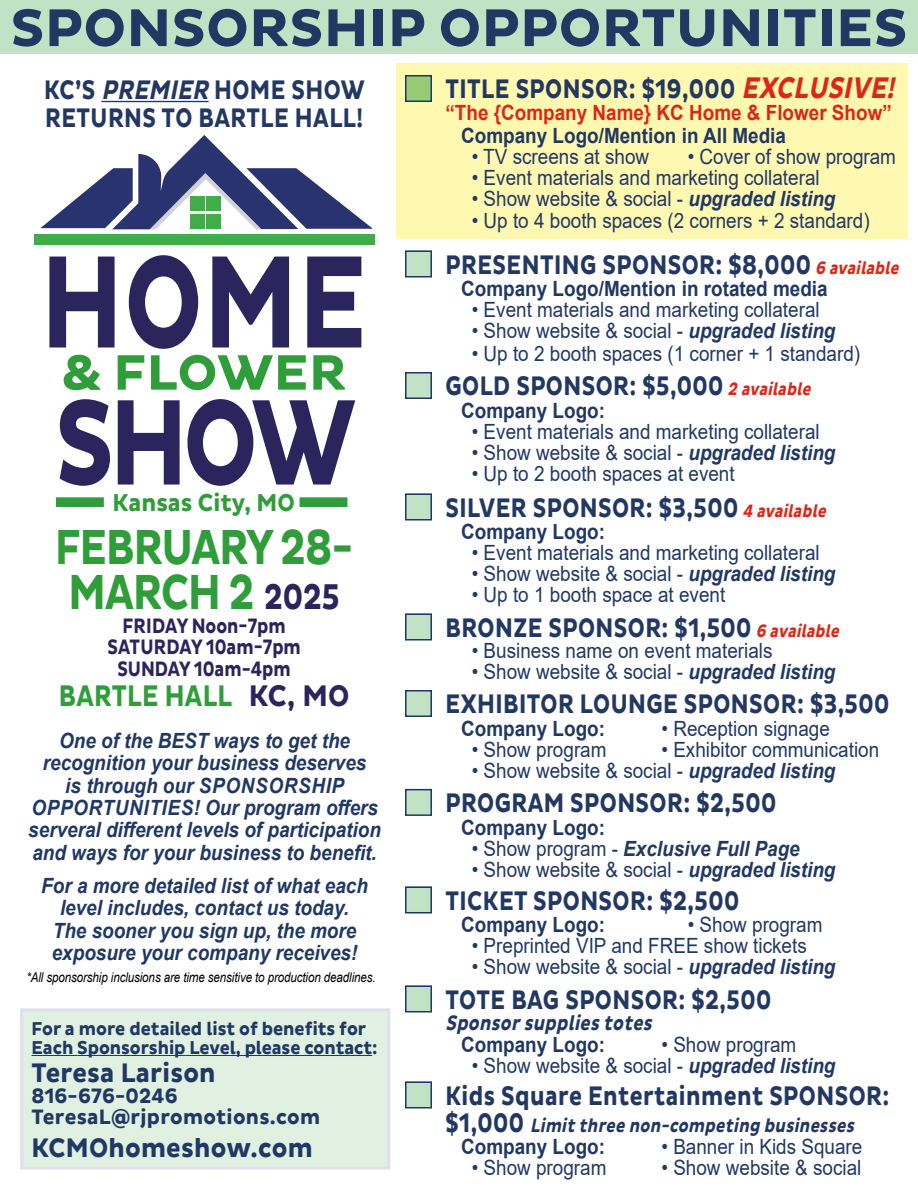
<style>
.page{position:relative;width:918px;height:1188px;background:#fff}
.page>*{position:absolute;margin:0;border:0;box-sizing:border-box;transform-origin:0 0}
.t1{font:700 133.8px "Pluto Sans W04";color:#2c245d;scale:.74 1}
.t2{font:700 123.9px "Pluto Sans W04";color:#2c245d;scale:.76 1}
.t3{font:700 54px "Pluto Sans W04";letter-spacing:.01em;color:#223863}
.t4{font:700 50.55px "Pluto Sans W04";letter-spacing:.015em;color:#2f9e3a}
.t5{font:700 49.5px/45px "Pluto Sans W04";letter-spacing:-.02em;color:#2f9e3a;scale:.8 1}
.t6{font:700 30px "Pluto Sans W04";letter-spacing:.015em;color:#2f9e3a;scale:.8 1}
.t7{font:700 27px/28.5px "Pluto Sans W04";letter-spacing:.02em;color:#223863;scale:.8 1}
.t8{font:700 27px "Pluto Sans W04";letter-spacing:.01em;color:#203864;scale:.9 1}
.t9{font:700 24.6px "Pluto Sans W04";color:#2f9e3a;scale:.9 1}
.t10{font:21px "Arial";color:#203864;scale:.9 1}
.t11{font:italic 700 21px/22.5px "Arial";color:#203864;text-align:center;scale:.9 1}
.t12{font:700 21px "Arial";color:#203864;scale:.9 1}
.t13{font:700 21px/21.5px "Pluto Sans W04";color:#2c245d;text-align:center;scale:.8 1}
.t14{font:700 21px/21px "Pluto Sans W04";letter-spacing:.015em;color:#203864;scale:.9 1}
.t15{font:700 21px "Arial";color:#de2516;scale:.9 1}
.t16{font:italic 700 21px "Pluto Sans W04";color:#223863;scale:.8 1}
.t17{font:italic 700 19.35px "Pluto Sans W04";color:#223863;scale:.8 1}
.t18{font:700 18.75px/18.8px "Pluto Sans W04";letter-spacing:-.005em;color:#203864;scale:.9 1}
.t19{font:italic 13.5px "Arial";letter-spacing:-.01em;color:#000;scale:.86 1}
.s1{font-style:italic}
.s2{font-size:36px;color:#2c245d}
.s3{color:#2c245d}
.s4{font-style:italic;font-size:30px;color:#de2516}
.s5{font-weight:700;font-style:italic}
.s6{font-style:italic;font-size:18px;color:#de2516}
.s7{font-weight:400;font-style:normal}
.s8{font-style:normal;font-size:27px}
</style>
<div class="page">
<div style="left:20px;top:1008px;width:370px;height:162px;background:#e0f0e1"></div>
<div style="left:0;top:0;width:918px;height:54px;background:#c1e2c4"></div>
<hr style="left:32px;top:1055px;width:45px;height:1px;background:#203864">
<hr style="left:77px;top:1055px;width:109px;height:1px;background:#203864">
<hr style="left:186px;top:1055px;width:186px;height:1px;background:#203864">
<div style="left:34px;top:235px;width:341px;height:10px;background:#41ad49"></div>
<svg style="left:40px;top:135px;width:333px;height:94px"></svg>
<div style="left:56px;top:497px;width:48px;height:10px;background:#2f9e3a"></div>
<div style="left:300px;top:497px;width:47px;height:10px;background:#2f9e3a"></div>
<hr style="left:101px;top:101px;width:108px;height:1px;background:#223863">
<div style="left:405px;top:614px;width:27px;height:26px;background:#c1e2c4"></div>
<div style="left:405px;top:614px;width:27px;height:27px;border:2px solid #203864"></div>
<div style="left:405px;top:690px;width:27px;height:27px;background:#c1e2c4"></div>
<div style="left:405px;top:690px;width:27px;height:27px;border:2px solid #203864"></div>
<div style="left:405px;top:789px;width:27px;height:25px;background:#c1e2c4"></div>
<div style="left:405px;top:789px;width:27px;height:27px;border:2px solid #203864"></div>
<div style="left:405px;top:886px;width:27px;height:28px;background:#c1e2c4"></div>
<div style="left:405px;top:886px;width:27px;height:27px;border:2px solid #203864"></div>
<div style="left:405px;top:986px;width:27px;height:26px;background:#c1e2c4"></div>
<div style="left:405px;top:986px;width:27px;height:26px;border:2px solid #203864"></div>
<div style="left:405px;top:1082px;width:27px;height:26px;background:#c1e2c4"></div>
<div style="left:405px;top:1082px;width:27px;height:27px;border:2px solid #203864"></div>
<div style="left:405px;top:494px;width:27px;height:26px;background:#c1e2c4"></div>
<div style="left:405px;top:493px;width:27px;height:27px;border:2px solid #203864"></div>
<div style="left:405px;top:372px;width:27px;height:27px;background:#c1e2c4"></div>
<div style="left:405px;top:372px;width:27px;height:27px;border:2px solid #203864"></div>
<div style="left:405px;top:250px;width:27px;height:28px;background:#c1e2c4"></div>
<div style="left:405px;top:250px;width:27px;height:27px;border:2px solid #203864"></div>
<div style="left:396px;top:64px;width:512px;height:175px;background:#fff8b0"></div>
<div style="left:405px;top:75px;width:27px;height:27px;background:#97cb75"></div>
<div style="left:405px;top:75px;width:27px;height:27px;border:2px solid #203864"></div>
<h3 class="t3" style="left:11px;top:-3px;width:898px">SPONSORSHIP OPPORTUNITIES</h3>
<p class="t7" style="left:44px;top:76px;width:402px">KC’S <span class="s1">PREMIER</span> HOME SHOW<br>RETURNS TO BARTLE HALL!</p>
<h1 class="t1" style="left:41px;top:226px;width:441px">HOME</h1>
<h3 class="t4" style="left:61px;top:344px;width:287px">&amp; FLOWER</h3>
<h2 class="t2" style="left:55px;top:372px;width:397px">SHOW</h2>
<p class="t9" style="left:113px;top:488px;width:204px">Kansas City, MO</p>
<h3 class="t5" style="left:55px;top:526px;width:374px">FEBRUARY 28-<br>MARCH 2 <span class="s2">2025</span></h3>
<p class="t13" style="left:107px;top:616px;width:243px">FRIDAY Noon-7pm<br>SATURDAY 10am-7pm<br>SUNDAY 10am-4pm</p>
<h3 class="t6" style="left:59px;top:678px;width:365px">BARTLE HALL <span class="s3">KC, MO</span></h3>
<p class="t11" style="left:28px;top:730px;width:393px">One of the BEST ways to get the recognition your business deserves<br>is through our SPONSORSHIP OPPORTUNITIES! Our program offers serveral different levels of participation and ways for your business to benefit.</p>
<p class="t11" style="left:41px;top:875px;width:364px">For a more detailed list of what each level includes, contact us today.<br>The sooner you sign up, the more exposure your company receives!</p>
<p class="t19" style="left:26px;top:968px;width:408px">*All sponsorship inclusions are time sensitive to production deadlines.</p>
<p class="t18" style="left:32px;top:1020px;width:386px">For a more detailed list of benefits for<br>Each Sponsorship Level, please contact:</p>
<p class="t8" style="left:32px;top:1058px;width:206px">Teresa Larison</p>
<p class="t14" style="left:32px;top:1086px;width:322px">816-676-0246<br>TeresaL@rjpromotions.com</p>
<p class="t8" style="left:32px;top:1133px;width:314px">KCMOhomeshow.com</p>
<p class="t7" style="left:446px;top:75px;width:571px">TITLE SPONSOR: $19,000 <span class="s4">EXCLUSIVE!</span></p>
<p class="t15" style="left:446px;top:98px;width:497px">“The {Company Name} KC Home &amp; Flower Show”</p>
<p class="t12" style="left:461px;top:121px;width:362px">Company Logo/Mention in All Media</p>
<p class="t10" style="left:472px;top:142px;width:199px">• TV screens at show</p>
<p class="t10" style="left:688px;top:142px;width:233px">• Cover of show program</p>
<p class="t10" style="left:472px;top:163px;width:388px">• Event materials and marketing collateral</p>
<p class="t10" style="left:472px;top:184px;width:406px">• Show website &amp; social - <span class="s5">upgraded listing</span></p>
<p class="t10" style="left:472px;top:206px;width:444px">• Up to 4 booth spaces (2 corners + 2 standard)</p>
<p class="t7" style="left:446px;top:251px;width:573px">PRESENTING SPONSOR: $8,000 <span class="s6">6 available</span></p>
<p class="t12" style="left:461px;top:274px;width:409px">Company Logo/Mention in rotated media</p>
<p class="t10" style="left:472px;top:295px;width:388px">• Event materials and marketing collateral</p>
<p class="t10" style="left:472px;top:316px;width:406px">• Show website &amp; social - <span class="s5">upgraded listing</span></p>
<p class="t10" style="left:472px;top:339px;width:433px">• Up to 2 booth spaces (1 corner + 1 standard)</p>
<p class="t7" style="left:446px;top:372px;width:463px">GOLD SPONSOR: $5,000 <span class="s6">2 available</span></p>
<p class="t12" style="left:461px;top:395px;width:161px">Company Logo:</p>
<p class="t10" style="left:472px;top:417px;width:388px">• Event materials and marketing collateral</p>
<p class="t10" style="left:472px;top:438px;width:406px">• Show website &amp; social - <span class="s5">upgraded listing</span></p>
<p class="t10" style="left:472px;top:459px;width:294px">• Up to 2 booth spaces at event</p>
<p class="t7" style="left:446px;top:494px;width:482px">SILVER SPONSOR: $3,500 <span class="s6">4 available</span></p>
<p class="t12" style="left:461px;top:517px;width:161px">Company Logo:</p>
<p class="t10" style="left:472px;top:538px;width:388px">• Event materials and marketing collateral</p>
<p class="t10" style="left:472px;top:559px;width:406px">• Show website &amp; social - <span class="s5">upgraded listing</span></p>
<p class="t10" style="left:472px;top:580px;width:283px">• Up to 1 booth space at event</p>
<p class="t7" style="left:446px;top:614px;width:499px">BRONZE SPONSOR: $1,500 <span class="s6">6 available</span></p>
<p class="t10" style="left:472px;top:636px;width:336px">• Business name on event materials</p>
<p class="t10" style="left:472px;top:657px;width:406px">• Show website &amp; social - <span class="s5">upgraded listing</span></p>
<p class="t7" style="left:446px;top:690px;width:556px">EXHIBITOR LOUNGE SPONSOR: $3,500</p>
<p class="t12" style="left:461px;top:713px;width:161px">Company Logo:</p>
<p class="t10" style="left:662px;top:714px;width:189px">• Reception signage</p>
<p class="t10" style="left:472px;top:735px;width:151px">• Show program</p>
<p class="t10" style="left:662px;top:735px;width:243px">• Exhibitor communication</p>
<p class="t10" style="left:472px;top:756px;width:406px">• Show website &amp; social - <span class="s5">upgraded listing</span></p>
<p class="t7" style="left:446px;top:789px;width:415px">PROGRAM SPONSOR: $2,500</p>
<p class="t12" style="left:461px;top:812px;width:161px">Company Logo:</p>
<p class="t11" style="left:472px;top:838px;width:366px"><span class="s7">• Show program -</span> Exclusive Full Page</p>
<p class="t10" style="left:472px;top:855px;width:406px">• Show website &amp; social - <span class="s5">upgraded listing</span></p>
<p class="t7" style="left:446px;top:887px;width:369px">TICKET SPONSOR: $2,500</p>
<p class="t12" style="left:461px;top:910px;width:161px">Company Logo:</p>
<p class="t10" style="left:688px;top:910px;width:151px">• Show program</p>
<p class="t10" style="left:472px;top:931px;width:374px">• Preprinted VIP and FREE show tickets</p>
<p class="t10" style="left:472px;top:952px;width:406px">• Show website &amp; social - <span class="s5">upgraded listing</span></p>
<p class="t7" style="left:446px;top:986px;width:409px">TOTE BAG SPONSOR: $2,500</p>
<p class="t16" style="left:446px;top:1010px;width:265px">Sponsorsupplies totes</p>
<p class="t12" style="left:461px;top:1030px;width:161px">Company Logo:</p>
<p class="t10" style="left:662px;top:1030px;width:151px">• Show program</p>
<p class="t10" style="left:472px;top:1051px;width:406px">• Show website &amp; social - <span class="s5">upgraded listing</span></p>
<p class="t7" style="left:446px;top:1082px;width:556px">Kids Square Entertainment SPONSOR:</p>
<p class="t17" style="left:446px;top:1114px;width:518px"><span class="s8">$ 1 , 0 0 0</span> Limit three non-competing businesses</p>
<p class="t12" style="left:461px;top:1132px;width:161px">Company Logo:</p>
<p class="t10" style="left:661px;top:1132px;width:225px">• Banner in Kids Square</p>
<p class="t10" style="left:472px;top:1153px;width:151px">• Show program</p>
<p class="t10" style="left:661px;top:1153px;width:224px">• Show website &amp; social</p>
</div>
